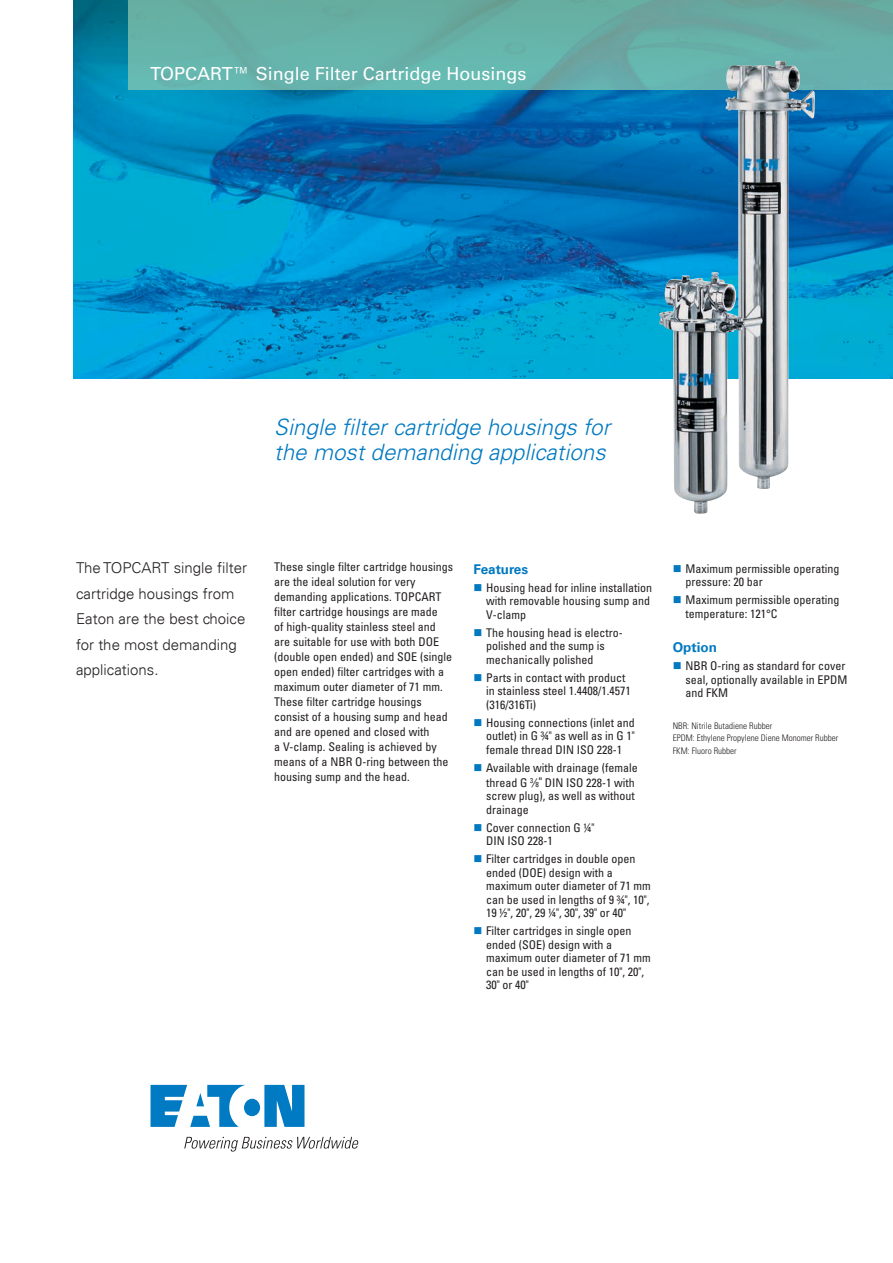
<style>
.page{position:relative;width:893px;height:1263px;background:#fff}
.page>*{position:absolute;margin:0;border:0;box-sizing:border-box;transform-origin:0 0}
.t1{font:italic 300 22.5px/25.5px "Univers LT Std";color:#0079c1}
.t2{font:18px "Univers LT Std";color:#fff}
.t3{font:300 15px/25.5px "Univers LT";color:#231f20}
.t4{font:700 13.5px "Univers LT";color:#0079c1}
.t5{font:condensed 12px/13.5px "Univers LT Std";color:#231f20}
.t6{font:300 condensed 9px/12.3px "Univers LT Std";color:#231f20}
.s1{font-size:7.2px}
.s2{font-family:"Univers LT";font-size:13.5px}
</style>
<div class="page">
<img style="left:74px;top:0;width:819px;height:378px">
<div style="left:129px;top:0;width:764px;height:89px;background:linear-gradient(to right,#66b3a9,#68aba5)"></div>
<img style="left:659px;top:61px;width:156px;height:453px">
<svg style="left:151px;top:1085px;width:153px;height:42px"></svg>
<svg style="left:184px;top:1137px;width:174px;height:14px"></svg>
<h2 class="t2" style="left:150px;top:62px;width:378px">TOPCART™ Single Filter Cartridge Housings</h2>
<h1 class="t1" style="left:274px;top:414px;width:337px">Single filter cartridge housings for the most demanding applications</h1>
<p class="t3" style="left:76px;top:555px;width:172px">The TOPCART single filter cartridge housings from<br>Eaton are the best choice for the most demanding applications.</p>
<p class="t5" style="left:274px;top:559px;width:181px;line-height:15px">These single filter cartridge housings are the ideal solution for very demanding applications. TOPCART filter cartridge housings are made<br>of high-quality stainless steel and are suitable for use with both DOE (double open ended) and SOE (single open ended) filter cartridges with a maximum outer diameter of 71 mm.<br>These filter cartridge housings consist of a housing sump and head and are opened and closed with<br>a V-clamp. Sealing is achieved by means of a NBR O-ring between the housing sump and the head.</p>
<p class="t5" style="left:685px;top:561px;width:155px">Maximum permissible operating pressure: 20 bar</p>
<p class="t4" style="left:473px;top:561px;width:56px">Features</p>
<p class="t5" style="left:486px;top:581px;width:167px">Housing head for inline installation with removable housing sump and<br>V-clamp</p>
<p class="t5" style="left:486px;top:626px;width:137px">The housing head is electro&shy;polished and the sump is mechanically polished</p>
<p class="t5" style="left:486px;top:671px;width:146px">Parts in contact with product in stainless steel 1.4408/1.4571 (316/316Ti)</p>
<p class="t5" style="left:486px;top:716px;width:150px;text-align:justify">Housing connections (inlet and outlet) in G ¾" as well as in G 1" female thread DIN ISO 228-1</p>
<p class="t5" style="left:486px;top:760px;width:153px;line-height:15px">Available with drainage (female thread G <sup>3</sup>⁄<span class="s1">8</span><span class="s2">"</span> DIN ISO 228-1 with</p>
<p class="t5" style="left:486px;top:789px;width:150px">screw plug), as well as without drainage</p>
<p class="t5" style="left:486px;top:821px;width:110px">Cover connection G ¼"<br>DIN ISO 228-1</p>
<p class="t5" style="left:486px;top:852px;width:166px">Filter cartridges in double open ended (DOE) design with a maximum outer diameter of 71 mm can be used in lengths of 9 ¾", 10",<br>19 ½", 20", 29 ¼", 30", 39" or 40"</p>
<p class="t5" style="left:486px;top:924px;width:166px">Filter cartridges in single open ended (SOE) design with a maximum outer diameter of 71 mm can be used in lengths of 10", 20",<br>30" or 40"</p>
<p class="t5" style="left:685px;top:593px;width:155px">Maximum permissible operating temperature: 121°C</p>
<p class="t4" style="left:673px;top:639px;width:46px">Option</p>
<p class="t5" style="left:685px;top:659px;width:163px">NBR O-ring as standard for cover seal, optionally available in EPDM and FKM</p>
<p class="t6" style="left:673px;top:719px;width:167px">NBR: Nitrile Butadiene Rubber<br>EPDM: Ethylene Propylene Diene Monomer Rubber</p>
<p class="t6" style="left:673px;top:745px;width:65px">FKM: Fluoro Rubber</p>
</div>
